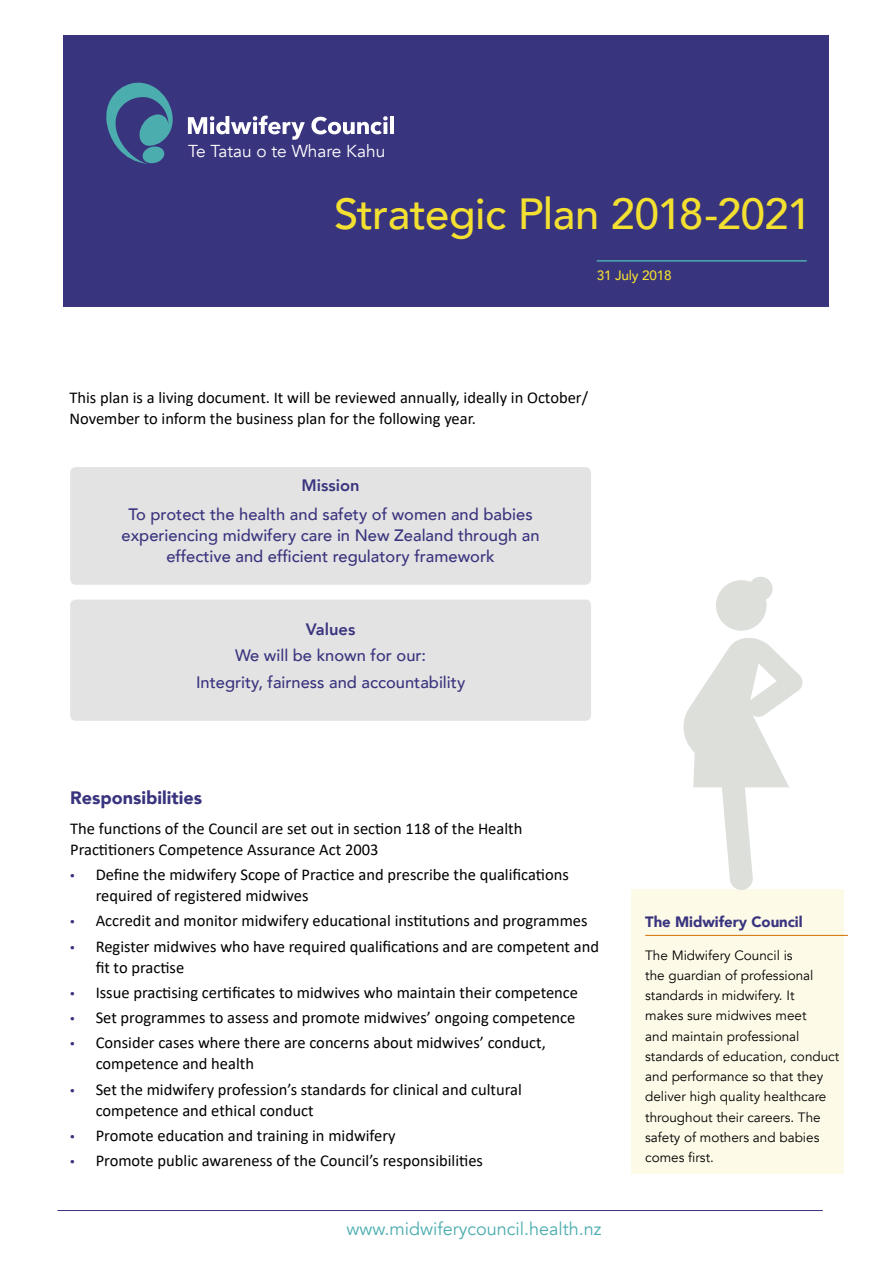
<style>
.page{position:relative;width:893px;height:1263px;background:#fff}
.page>*{position:absolute;margin:0;border:0;box-sizing:border-box;transform-origin:0 0}
.t1{font:500 43.5px "Avenir";letter-spacing:-.015em;color:#f3e030}
.t2{font:18px "Avenir";color:#4cadaf}
.t3{font:900 18px "Avenir";color:#39347e}
.t4{font:17.25px "Avenir";color:#fff}
.t5{font:16.5px/21px "Calibri";color:#000}
.t6{font:500 16.5px/21px "Avenir";color:#39347e;text-align:center}
.t7{font:800 16.5px "Avenir";color:#39347e}
.t8{font:900 15px "Avenir";letter-spacing:-.005em;color:#39347e}
.t9{font:13.5px/20.2px "Avenir";color:#000}
.t10{font:500 13.5px "Avenir";letter-spacing:-.01em;color:#f3e030}
.s1{font-family:"Myriad Pro";color:#37327d}
</style>
<div class="page">
<div style="left:64px;top:36px;width:765px;height:271px;background:#39347e"></div>
<svg style="left:106px;top:82px;width:67px;height:82px"></svg>
<hr style="left:390px;top:116px;width:4px;height:18px;background:#fff">
<svg style="left:188px;top:116px;width:200px;height:24px"></svg>
<hr style="left:597px;top:260px;width:210px;height:2px;background:#4cadaf">
<hr style="left:57px;top:1210px;width:766px;height:1px;background:#39347e">
<div style="left:70px;top:467px;width:521px;height:118px;background:#e3e3e3;border-radius:6px"></div>
<div style="left:631px;top:889px;width:213px;height:285px;background:#fefae8"></div>
<hr style="left:645px;top:935px;width:203px;height:1px;background:#d06e00">
<svg style="left:683px;top:638px;width:120px;height:252px"></svg>
<div style="left:716px;top:580px;width:51px;height:51px;background:#dddfdb;border-radius:50%"></div>
<div style="left:748px;top:577px;width:25px;height:24px;background:#dddfdb;border-radius:50%"></div>
<div style="left:70px;top:600px;width:521px;height:121px;background:#e3e3e3;border-radius:6px"></div>
<p class="t4" style="left:188px;top:141px;width:199px">Te Tatau o te Whare Kahu</p>
<h1 class="t1" style="left:334px;top:176px;width:479px">Strategic Plan 2018-2021</h1>
<p class="t10" style="left:597px;top:264px;width:77px">31 July 2018</p>
<p class="t5" style="left:69px;top:387px;width:520px">This plan is a living document. It will be reviewed annually, ideally in October/<br>November to inform the business plan for the following year.</p>
<p class="t7" style="left:302px;top:470px;width:60px">Mission</p>
<p class="t6" style="left:122px;top:503px;width:420px">To protect the health and safety of women and babies experiencing midwifery care in New Zealand through an effective and efficient regulatory framework</p>
<p class="t7" style="left:306px;top:614px;width:51px">Values</p>
<p class="t6" style="left:196px;top:641px;width:271px;line-height:26.5px">We will be known for our:<br>Integrity, fairness and accountability</p>
<p class="t3" style="left:70px;top:783px;width:134px">Responsibilities</p>
<p class="t5" style="left:70px;top:817px;width:454px">The functions of the Council are set out in section 118 of the Health<br>Practitioners Competence Assurance Act 2003</p>
<p class="t5" style="left:96px;top:864px;width:475px;text-indent:-26px"><span class="s1">•</span> Define the midwifery Scope of Practice and prescribe the qualifications required of registered midwives</p>
<p class="t5" style="left:70px;top:910px;width:519px"><span class="s1">•</span> Accredit and monitor midwifery educational institutions and programmes</p>
<p class="t5" style="left:96px;top:935px;width:505px;text-indent:-26px"><span class="s1">•</span> Register midwives who have required qualifications and are competent and fit to practise</p>
<p class="t5" style="left:70px;top:981px;width:509px"><span class="s1">•</span> Issue practising certificates to midwives who maintain their competence</p>
<p class="t5" style="left:70px;top:1007px;width:507px"><span class="s1">•</span> Set programmes to assess and promote midwives’ ongoing competence</p>
<p class="t5" style="left:96px;top:1032px;width:452px;text-indent:-26px"><span class="s1">•</span> Consider cases where there are concerns about midwives’ conduct, competence and health</p>
<p class="t5" style="left:96px;top:1078px;width:428px;text-indent:-26px"><span class="s1">•</span> Set the midwifery profession’s standards for clinical and cultural competence and ethical conduct</p>
<p class="t5" style="left:70px;top:1124px;width:327px"><span class="s1">•</span> Promote education and training in midwifery</p>
<p class="t5" style="left:70px;top:1150px;width:414px"><span class="s1">•</span> Promote public awareness of the Council’s responsibilities</p>
<p class="t2" style="left:347px;top:1218px;width:256px">www.midwiferycouncil.health.nz</p>
<p class="t8" style="left:645px;top:908px;width:159px">The Midwifery Council</p>
<p class="t9" style="left:645px;top:945px;width:196px">The Midwifery Council is<br>the guardian of professional standards in midwifery. It<br>makes sure midwives meet<br>and maintain professional standards of education, conduct and performance so that they deliver high quality healthcare throughout their careers. The safety of mothers and babies comes first.</p>
</div>
